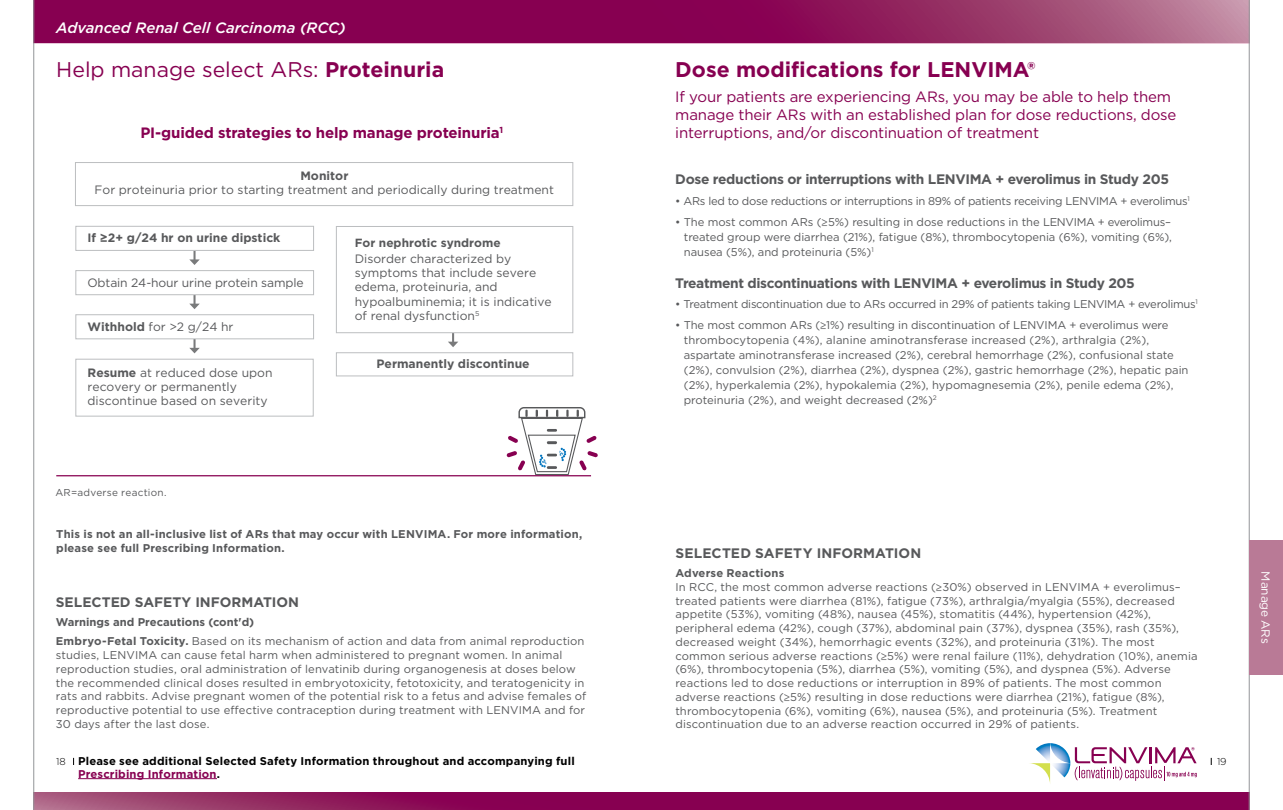
<style>
.page{position:relative;width:1283px;height:810px;background:#fff}
.page>*{position:absolute;margin:0;border:0;box-sizing:border-box;transform-origin:0 0}
.t1{font:21.25px "Gotham";color:#870051}
.t2{font:700 21.25px "Gotham";color:#870051}
.t3{font:15px/18px "Gotham";letter-spacing:-.01em;color:#870051}
.t4{font:700 15px "Gotham";letter-spacing:-.01em;color:#870051}
.t5{font:italic 500 15px "Gotham";color:#fff}
.t6{font:700 13.75px "Gotham";letter-spacing:-.025em;color:#58595b}
.t7{font:700 13.75px "Gotham";color:#58595b}
.t8{font:700 13.75px "Gotham";letter-spacing:.005em;color:#58595b}
.t9{font:12.12px/14.4px "Gotham";color:#58595b}
.t10{font:700 12.12px "Gotham";color:#58595b}
.t11{font:700 11.88px "Gotham";color:#58595b}
.t12{font:11.88px "Gotham";letter-spacing:-.015em;color:#fff}
.t13{font:11.25px/13.8px "Gotham";letter-spacing:.005em;color:#58595b}
.t14{font:11.25px "Gotham";letter-spacing:-.025em;color:#58595b}
.t15{font:700 11.25px/13.8px "Gotham";letter-spacing:.015em;color:#58595b}
.t16{font:700 11.25px/12.5px "Gotham";letter-spacing:.015em;color:#000}
.t17{font:10px "Gotham";letter-spacing:.03em;color:#58595b}
.t18{font:300 10px "Gotham";color:#000}
.s1{font-weight:700}
.s2{font-family:"Avenir Next"}
.s3{font-family:"Helvetica Neue LT Std";font-weight:500}
.s4{color:#870051}
</style>
<div class="page">
<svg style="left:35px;top:793px;width:1214px;height:17px;background:#8c1158"></svg>
<svg style="left:35px;top:0;width:1214px;height:44px;background:#921d60"></svg>
<hr style="left:34px;top:0;width:1px;height:810px;background:#939598">
<hr style="left:1249px;top:0;width:1px;height:810px;background:#939598">
<svg style="left:1029px;top:743px;width:167px;height:41px"></svg>
<div style="left:1249px;top:540px;width:33px;height:135px;background:#b97a96"></div>
<svg style="left:189px;top:251px;width:11px;height:14px"></svg>
<svg style="left:189px;top:295px;width:11px;height:14px"></svg>
<svg style="left:189px;top:339px;width:11px;height:14px"></svg>
<svg style="left:448px;top:333px;width:10px;height:14px"></svg>
<div style="left:75px;top:226px;width:239px;height:25px;border:1px solid #bcbec0"></div>
<div style="left:75px;top:162px;width:498px;height:44px;border:1px solid #bcbec0"></div>
<div style="left:75px;top:270px;width:239px;height:25px;border:1px solid #bcbec0"></div>
<div style="left:75px;top:314px;width:239px;height:25px;border:1px solid #bcbec0"></div>
<div style="left:75px;top:359px;width:239px;height:58px;border:1px solid #bcbec0"></div>
<div style="left:336px;top:352px;width:237px;height:24px;border:1px solid #bcbec0"></div>
<div style="left:336px;top:226px;width:237px;height:107px;border:1px solid #bcbec0"></div>
<svg style="left:506px;top:407px;width:92px;height:69px"></svg>
<hr style="left:56px;top:475px;width:535px;height:1px;background:#870051">
<hr style="left:78px;top:778px;width:139px;height:1px;background:#870051">
<h2 class="t5" style="left:56px;top:18px;width:291px">Advanced Renal Cell Carcinoma (RCC)</h2>
<h1 class="t1" style="left:56px;top:55px;width:389px">Help manage select ARs: <span class="s1">Proteinuria</span></h1>
<h2 class="t4" style="left:140px;top:123px;width:364px">PI-guided strategies to help manage proteinuria<sup>1</sup></h2>
<p class="t10" style="left:300px;top:168px;width:49px">Monitor</p>
<p class="t9" style="left:95px;top:183px;width:461px">For proteinuria prior to starting treatment and periodically during treatment</p>
<p class="t10" style="left:87px;top:230px;width:194px">If <span class="s2">≥</span>2+ g/24 hr on urine dipstick</p>
<p class="t9" style="left:87px;top:275px;width:218px">Obtain 24-hour urine protein sample</p>
<p class="t9" style="left:88px;top:320px;width:147px"><span class="s1">Withhold</span> for &gt;2 g/24 hr</p>
<p class="t9" style="left:88px;top:365px;width:186px"><span class="s1">Resume</span> at reduced dose upon recovery or permanently discontinue based on severity</p>
<p class="t17" style="left:55px;top:486px;width:113px">AR=adverse reaction.</p>
<p class="t11" style="left:355px;top:235px;width:147px">For nephrotic syndrome</p>
<p class="t9" style="left:355px;top:251px;width:198px">Disorder characterized by symptoms that include severe edema, proteinuria, and hypoalbuminemia; it is indicative of renal dysfunction<sup>5</sup></p>
<p class="t10" style="left:376px;top:356px;width:155px">Permanently discontinue</p>
<p class="t15" style="left:56px;top:527px;width:527px">This is not an all-inclusive list of ARs that may occur with LENVIMA. For more information, please see full Prescribing Information.</p>
<p class="t7" style="left:56px;top:593px;width:245px">SELECTED SAFETY INFORMATION</p>
<p class="t13" style="left:56px;top:612px;width:530px;line-height:19.4px"><span class="s1">Warnings and Precautions (cont'd)<br>Embryo-Fetal Toxicity.</span> Based on its mechanism of action and data from animal reproduction</p>
<p class="t13" style="left:56px;top:648px;width:532px">studies, LENVIMA can cause fetal harm when administered to pregnant women. In animal reproduction studies, oral administration of lenvatinib during organogenesis at doses below the recommended clinical doses resulted in embryotoxicity, fetotoxicity, and teratogenicity in rats and rabbits. Advise pregnant women of the potential risk to a fetus and advise females of reproductive potential to use effective contraception during treatment with LENVIMA and for 30 days after the last dose.</p>
<h1 class="t2" style="left:675px;top:55px;width:362px">Dose modifications for LENVIMA®</h1>
<h2 class="t3" style="left:675px;top:88px;width:503px">If your patients are experiencing ARs, you may be able to help them manage their ARs with an established plan for dose reductions, dose interruptions, and/or discontinuation of treatment</h2>
<p class="t6" style="left:675px;top:170px;width:495px">Dose reductions or interruptions with LENVIMA + everolimus in Study 205</p>
<p class="t14" style="left:675px;top:194px;width:516px">• ARs led to dose reductions or interruptions in 89% of patients receiving LENVIMA + everolimus<sup>1</sup></p>
<p class="t13" style="left:684px;top:214px;width:489px;line-height:15px;text-align:justify;text-indent:-9px">• The most common ARs (<span class="s3">≥</span>5%) resulting in dose reductions in the LENVIMA + everolimus– treated group were diarrhea (21%), fatigue (8%), thrombocytopenia (6%), vomiting (6%), nausea (5%), and proteinuria (5%)<sup>1</sup></p>
<p class="t6" style="left:675px;top:274px;width:461px">Treatment discontinuations with LENVIMA + everolimus in Study 205</p>
<p class="t14" style="left:675px;top:297px;width:524px">• Treatment discontinuation due to ARs occurred in 29% of patients taking LENVIMA + everolimus<sup>1</sup></p>
<p class="t13" style="left:684px;top:317px;width:506px;line-height:15px;text-indent:-9px">• The most common ARs (<span class="s3">≥</span>1%) resulting in discontinuation of LENVIMA + everolimus were thrombocytopenia (4%), alanine aminotransferase increased (2%), arthralgia (2%), aspartate aminotransferase increased (2%), cerebral hemorrhage (2%), confusional state (2%), convulsion (2%), diarrhea (2%), dyspnea (2%), gastric hemorrhage (2%), hepatic pain (2%), hyperkalemia (2%), hypokalemia (2%), hypomagnesemia (2%), penile edema (2%), proteinuria (2%), and weight decreased (2%)<sup>2</sup></p>
<p class="t8" style="left:675px;top:544px;width:247px">SELECTED SAFETY INFORMATION</p>
<p class="t13" style="left:675px;top:566px;width:523px"><span class="s1">Adverse Reactions<br></span>In RCC, the most common adverse reactions (<span class="s3">≥</span>30%) observed in LENVIMA + everolimus– treated patients were diarrhea (81%), fatigue (73%), arthralgia/myalgia (55%), decreased appetite (53%), vomiting (48%), nausea (45%), stomatitis (44%), hypertension (42%), peripheral edema (42%), cough (37%), abdominal pain (37%), dyspnea (35%), rash (35%), decreased weight (34%), hemorrhagic events (32%), and proteinuria (31%). The most common serious adverse reactions (<span class="s3">≥</span>5%) were renal failure (11%), dehydration (10%), anemia (6%), thrombocytopenia (5%), diarrhea (5%), vomiting (5%), and dyspnea (5%). Adverse reactions led to dose reductions or interruption in 89% of patients. The most common adverse reactions (<span class="s3">≥</span>5%) resulting in dose reductions were diarrhea (21%), fatigue (8%), thrombocytopenia (6%), vomiting (6%), nausea (5%), and proteinuria (5%). Treatment discontinuation due to an adverse reaction occurred in 29% of patients.</p>
<p class="t16" style="left:78px;top:755px;width:498px">Please see additional Selected Safety Information throughout and accompanying full<br><span class="s4">Prescribing Information</span>.</p>
<p class="t18" style="left:56px;top:755px;width:11px">18</p>
<p class="t18" style="left:1217px;top:755px;width:11px">19</p>
<p class="t12" style="left:1273px;top:571px;width:74px;rotate:90deg">Manage ARs</p>
</div>
